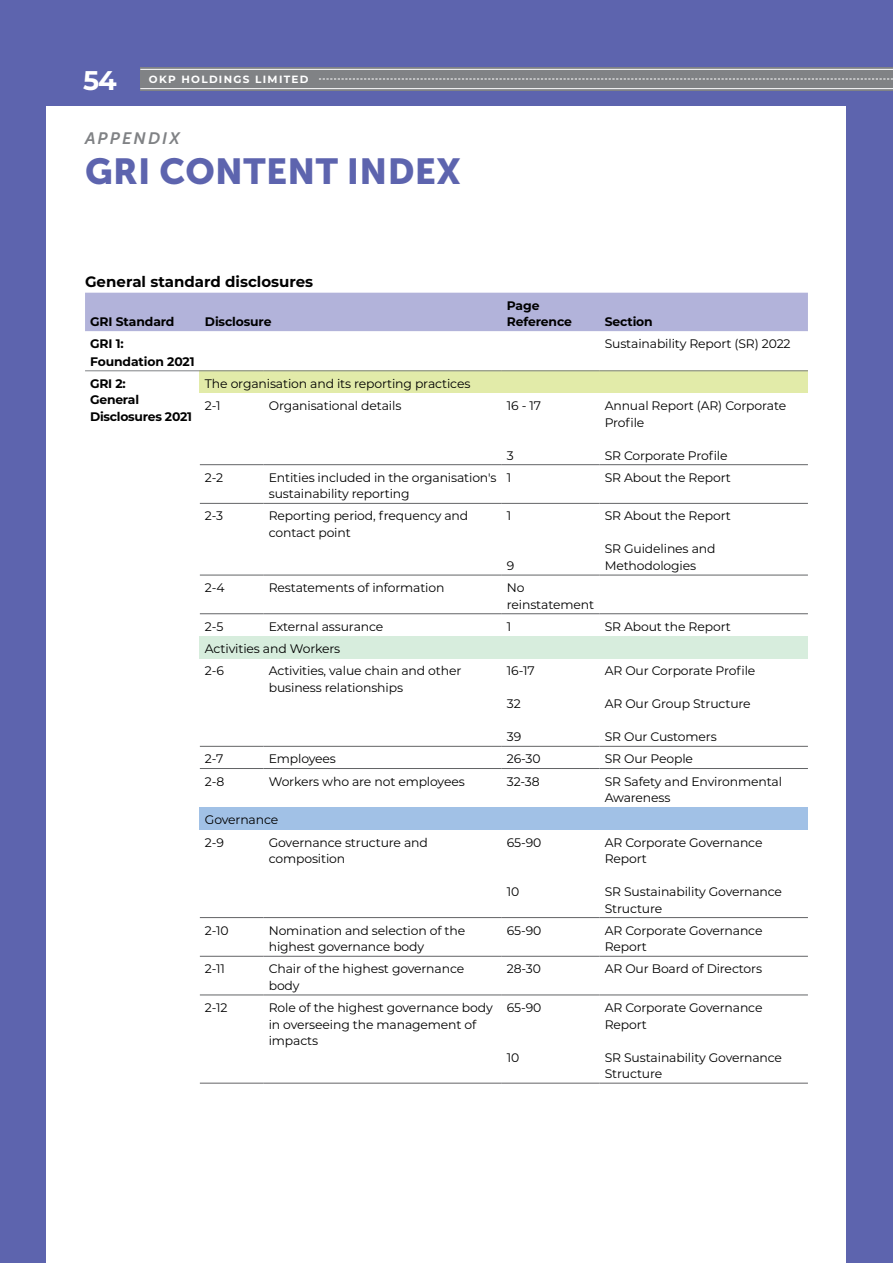
<style>
.page{position:relative;width:893px;height:1263px;background:#5d64ae}
.page>*{position:absolute;margin:0;border:0;box-sizing:border-box;transform-origin:0 0}
.t1{font:36px "Museo Sans 900";letter-spacing:.01em;color:#5d64ae}
.t2{font:700 27px "Montserrat";color:#fff}
.t3{font:italic 16.5px "Museo Sans 700";letter-spacing:.125em;color:#808285}
.t4{font:700 15px "Montserrat";color:#000}
.t5{font:12.3px/16.5px "Montserrat";letter-spacing:-.01em;color:#000}
.t6{font:700 12.3px/16.5px "Montserrat";letter-spacing:-.01em;color:#000}
.t7{font:700 10.5px "Montserrat";letter-spacing:.125em;color:#fff}
</style>
<div class="page">
<div style="left:47px;top:106px;width:799px;height:1157px;background:#fff"></div>
<div style="left:85px;top:293px;width:723px;height:38px;background:#b2b3da"></div>
<svg style="left:85px;top:331px;width:723px;height:752px"></svg>
<div style="left:200px;top:371px;width:608px;height:22px;background:#e2eba9"></div>
<div style="left:200px;top:636px;width:608px;height:22px;background:#d7eddd"></div>
<div style="left:200px;top:807px;width:608px;height:22px;background:#a1c1e6"></div>
<hr style="left:200px;top:464px;width:64px;height:1px;background:#636466">
<hr style="left:264px;top:464px;width:238px;height:1px;background:#636466">
<hr style="left:502px;top:464px;width:98px;height:1px;background:#636466">
<hr style="left:600px;top:464px;width:208px;height:1px;background:#636466">
<hr style="left:200px;top:503px;width:64px;height:1px;background:#636466">
<hr style="left:264px;top:503px;width:238px;height:1px;background:#636466">
<hr style="left:502px;top:503px;width:98px;height:1px;background:#636466">
<hr style="left:600px;top:503px;width:208px;height:1px;background:#636466">
<hr style="left:200px;top:575px;width:64px;height:1px;background:#636466">
<hr style="left:264px;top:575px;width:238px;height:1px;background:#636466">
<hr style="left:502px;top:575px;width:98px;height:1px;background:#636466">
<hr style="left:600px;top:575px;width:208px;height:1px;background:#636466">
<hr style="left:200px;top:613px;width:64px;height:1px;background:#636466">
<hr style="left:264px;top:613px;width:238px;height:1px;background:#636466">
<hr style="left:502px;top:613px;width:98px;height:1px;background:#636466">
<hr style="left:600px;top:613px;width:208px;height:1px;background:#636466">
<hr style="left:200px;top:746px;width:64px;height:1px;background:#636466">
<hr style="left:264px;top:746px;width:238px;height:1px;background:#636466">
<hr style="left:502px;top:746px;width:98px;height:1px;background:#636466">
<hr style="left:600px;top:746px;width:208px;height:1px;background:#636466">
<hr style="left:200px;top:768px;width:64px;height:1px;background:#636466">
<hr style="left:264px;top:768px;width:238px;height:1px;background:#636466">
<hr style="left:502px;top:768px;width:98px;height:1px;background:#636466">
<hr style="left:600px;top:768px;width:208px;height:1px;background:#636466">
<hr style="left:200px;top:917px;width:64px;height:1px;background:#636466">
<hr style="left:264px;top:917px;width:238px;height:1px;background:#636466">
<hr style="left:502px;top:917px;width:98px;height:1px;background:#636466">
<hr style="left:600px;top:917px;width:208px;height:1px;background:#636466">
<hr style="left:200px;top:956px;width:64px;height:1px;background:#636466">
<hr style="left:264px;top:956px;width:238px;height:1px;background:#636466">
<hr style="left:502px;top:956px;width:98px;height:1px;background:#636466">
<hr style="left:600px;top:956px;width:208px;height:1px;background:#636466">
<hr style="left:200px;top:995px;width:64px;height:1px;background:#636466">
<hr style="left:264px;top:995px;width:238px;height:1px;background:#636466">
<hr style="left:502px;top:995px;width:98px;height:1px;background:#636466">
<hr style="left:600px;top:995px;width:208px;height:1px;background:#636466">
<hr style="left:200px;top:1083px;width:64px;height:1px;background:#636466">
<hr style="left:264px;top:1083px;width:238px;height:1px;background:#636466">
<hr style="left:502px;top:1083px;width:98px;height:1px;background:#636466">
<hr style="left:600px;top:1083px;width:208px;height:1px;background:#636466">
<hr style="left:85px;top:371px;width:115px;height:1px;background:#808285">
<hr style="left:200px;top:371px;width:64px;height:1px;background:#808285">
<hr style="left:264px;top:371px;width:238px;height:1px;background:#808285">
<hr style="left:502px;top:371px;width:98px;height:1px;background:#808285">
<hr style="left:600px;top:371px;width:208px;height:1px;background:#808285">
<div style="left:140px;top:67px;width:753px;height:24px;background:#808285"></div>
<svg style="left:319px;top:79px;width:574px;height:1px"></svg>
<hr style="left:140px;top:69px;width:753px;height:1px;background:#fff">
<hr style="left:140px;top:88px;width:753px;height:1px;background:#fff">
<h2 class="t2" style="left:83px;top:61px;width:35px">54</h2>
<p class="t7" style="left:149px;top:72px;width:161px">OKP HOLDINGS LIMITED</p>
<h3 class="t3" style="left:85px;top:129px;width:96px">APPENDIX</h3>
<h1 class="t1" style="left:85px;top:151px;width:377px">GRI CONTENT INDEX</h1>
<p class="t4" style="left:85px;top:271px;width:230px">General standard disclosures</p>
<p class="t6" style="left:90px;top:313px;width:86px">GRI Standard</p>
<p class="t6" style="left:205px;top:313px;width:68px">Disclosure</p>
<p class="t6" style="left:507px;top:297px;width:67px">Page<br>Reference</p>
<p class="t6" style="left:605px;top:313px;width:50px">Section</p>
<p class="t6" style="left:90px;top:335px;width:106px;line-height:17.2px">GRI 1:<br>Foundation 2021</p>
<p class="t5" style="left:605px;top:335px;width:187px">Sustainability Report (SR) 2022</p>
<p class="t6" style="left:90px;top:375px;width:103px">GRI 2:<br>General<br>Disclosures 2021</p>
<p class="t5" style="left:205px;top:372px;width:267px;line-height:22.2px">The organisation and its reporting practices<br>2-1</p>
<p class="t5" style="left:269px;top:397px;width:134px">Organisational details</p>
<p class="t5" style="left:507px;top:397px;width:36px">16 - 17</p>
<p class="t5" style="left:507px;top:446px;width:8px">3</p>
<p class="t5" style="left:605px;top:397px;width:183px">Annual Report (AR) Corporate<br>Profile</p>
<p class="t5" style="left:605px;top:446px;width:124px">SR Corporate Profile</p>
<p class="t5" style="left:205px;top:469px;width:20px">2-2</p>
<p class="t5" style="left:269px;top:469px;width:229px">Entities included in the organisation's sustainability reporting</p>
<p class="t5" style="left:507px;top:469px;width:6px">1</p>
<p class="t5" style="left:605px;top:469px;width:128px">SR About the Report</p>
<p class="t5" style="left:205px;top:507px;width:20px">2-3</p>
<p class="t5" style="left:269px;top:507px;width:201px">Reporting period, frequency and contact point</p>
<p class="t5" style="left:507px;top:507px;width:6px">1</p>
<p class="t5" style="left:507px;top:557px;width:9px">9</p>
<p class="t5" style="left:605px;top:507px;width:128px">SR About the Report</p>
<p class="t5" style="left:605px;top:540px;width:112px">SR Guidelines and<br>Methodologies</p>
<p class="t5" style="left:205px;top:579px;width:21px">2-4</p>
<p class="t5" style="left:269px;top:579px;width:177px">Restatements of information</p>
<p class="t5" style="left:507px;top:579px;width:89px">No reinstatement</p>
<p class="t5" style="left:205px;top:618px;width:20px">2-5</p>
<p class="t5" style="left:269px;top:618px;width:116px">External assurance</p>
<p class="t5" style="left:507px;top:618px;width:6px">1</p>
<p class="t5" style="left:605px;top:618px;width:128px">SR About the Report</p>
<p class="t5" style="left:205px;top:637px;width:137px;line-height:22.2px">Activities and Workers<br>2-6</p>
<p class="t5" style="left:605px;top:662px;width:152px">AR Our Corporate Profile</p>
<p class="t5" style="left:605px;top:695px;width:148px">AR Our Group Structure</p>
<p class="t5" style="left:605px;top:728px;width:114px">SR Our Customers</p>
<p class="t5" style="left:269px;top:662px;width:194px">Activities, value chain and other business relationships</p>
<p class="t5" style="left:507px;top:662px;width:29px">16-17</p>
<p class="t5" style="left:507px;top:695px;width:15px">32</p>
<p class="t5" style="left:507px;top:728px;width:16px">39</p>
<p class="t5" style="left:205px;top:750px;width:20px">2-7</p>
<p class="t5" style="left:269px;top:750px;width:69px">Employees</p>
<p class="t5" style="left:507px;top:750px;width:35px">26-30</p>
<p class="t5" style="left:605px;top:750px;width:90px">SR Our People</p>
<p class="t5" style="left:205px;top:773px;width:21px">2-8</p>
<p class="t5" style="left:269px;top:773px;width:198px">Workers who are not employees</p>
<p class="t5" style="left:507px;top:773px;width:34px">32-38</p>
<p class="t5" style="left:605px;top:773px;width:179px">SR Safety and Environmental<br>Awareness</p>
<p class="t5" style="left:205px;top:808px;width:75px;line-height:22.2px">Governance<br>2-9</p>
<p class="t5" style="left:269px;top:833px;width:161px">Governance structure and composition</p>
<p class="t5" style="left:507px;top:833px;width:36px">65-90</p>
<p class="t5" style="left:507px;top:883px;width:14px">10</p>
<p class="t5" style="left:605px;top:833px;width:159px">AR Corporate Governance<br>Report</p>
<p class="t5" style="left:605px;top:883px;width:179px">SR Sustainability Governance<br>Structure</p>
<p class="t5" style="left:205px;top:922px;width:25px">2-10</p>
<p class="t5" style="left:269px;top:922px;width:198px">Nomination and selection of the highest governance body</p>
<p class="t5" style="left:507px;top:922px;width:36px">65-90</p>
<p class="t5" style="left:605px;top:922px;width:159px">AR Corporate Governance<br>Report</p>
<p class="t5" style="left:205px;top:960px;width:22px">2-11</p>
<p class="t5" style="left:269px;top:960px;width:197px">Chair of the highest governance body</p>
<p class="t5" style="left:507px;top:960px;width:36px">28-30</p>
<p class="t5" style="left:605px;top:960px;width:159px">AR Our Board of Directors</p>
<p class="t5" style="left:205px;top:999px;width:24px">2-12</p>
<p class="t5" style="left:269px;top:999px;width:226px">Role of the highest governance body in overseeing the management of impacts</p>
<p class="t5" style="left:507px;top:999px;width:36px">65-90</p>
<p class="t5" style="left:507px;top:1048px;width:14px">10</p>
<p class="t5" style="left:605px;top:999px;width:159px">AR Corporate Governance<br>Report</p>
<p class="t5" style="left:605px;top:1048px;width:179px">SR Sustainability Governance<br>Structure</p>
</div>
